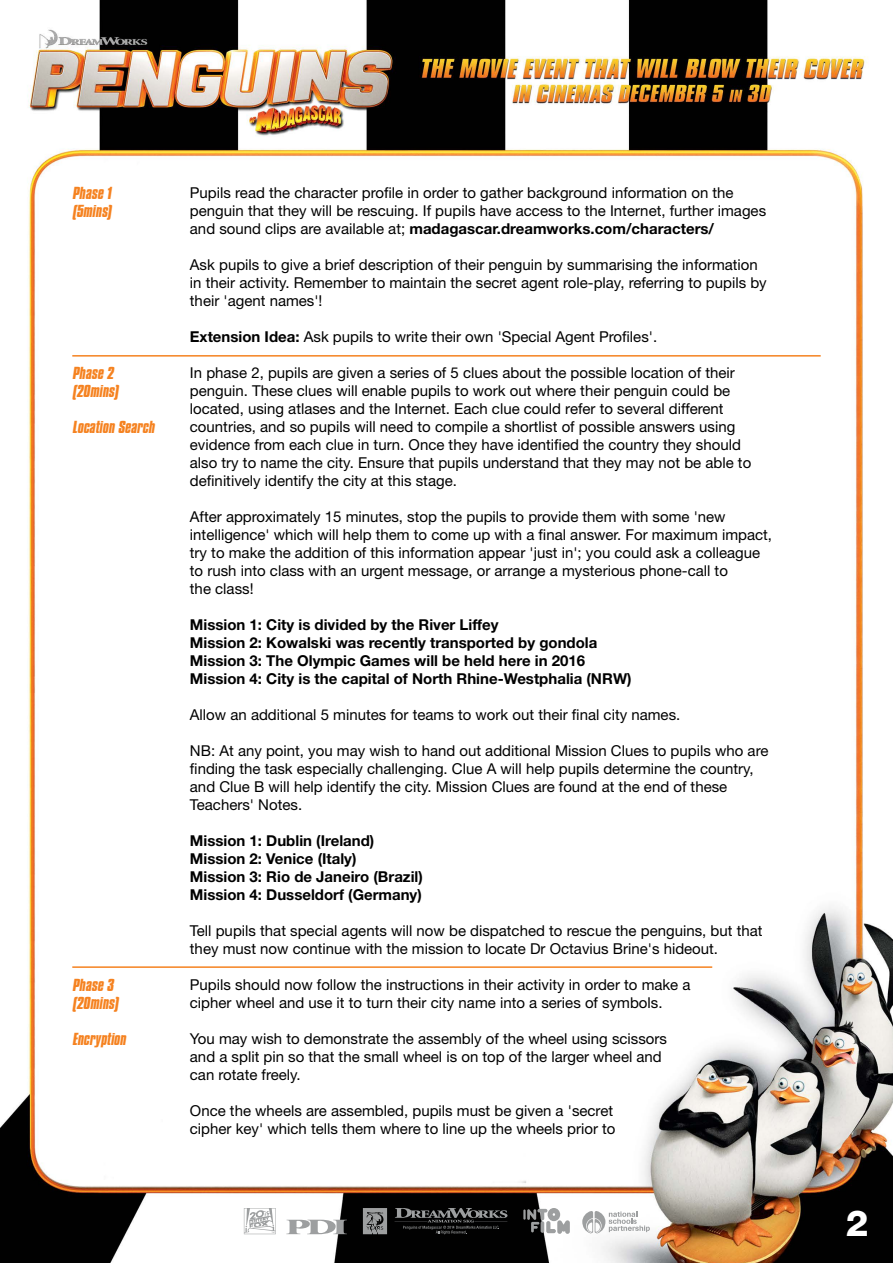
<style>
.page{position:relative;width:893px;height:1263px;background:#fff}
.page>*{position:absolute;margin:0;border:0;box-sizing:border-box;transform-origin:0 0}
.t1{font:800 36px "Helvetica Neue LT Std";color:#fff}
.t2{font:15px/18px "Helvetica Neue LT Std";color:#000}
.t3{font:700 15px/18px "Helvetica Neue LT Std";color:#000}
.t4{font:italic 700 15px/18px "Compacta BT";color:#f58220}
.s1{font-weight:700}
</style>
<div class="page">
<img style="left:0;top:0;width:893px;height:1263px">
<svg style="left:582px;top:1211px;width:68px;height:22px"></svg>
<svg style="left:523px;top:1208px;width:47px;height:26px"></svg>
<svg style="left:363px;top:1208px;width:24px;height:26px"></svg>
<svg style="left:395px;top:1208px;width:112px;height:26px;background:#282828"></svg>
<svg style="left:286px;top:1220px;width:61px;height:14px"></svg>
<svg style="left:244px;top:1208px;width:32px;height:26px"></svg>
<hr style="left:72px;top:355px;width:749px;height:2px;background:#f58220">
<hr style="left:72px;top:966px;width:640px;height:2px;background:#f58220">
<p class="t4" style="left:73px;top:184px;width:41px">Phase 1 (5mins)</p>
<p class="t4" style="left:73px;top:364px;width:48px">Phase 2 (20mins)</p>
<p class="t4" style="left:73px;top:418px;width:84px">Location Search</p>
<p class="t4" style="left:73px;top:976px;width:48px">Phase 3 (20mins)</p>
<p class="t4" style="left:73px;top:1030px;width:55px">Encryption</p>
<p class="t2" style="left:190px;top:184px;width:578px">Pupils read the character profile in order to gather background information on the penguin that they will be rescuing. If pupils have access to the Internet, further images and sound clips are available at; <span class="s1">madagascar.dreamworks.com/characters/</span></p>
<p class="t2" style="left:190px;top:256px;width:578px">Ask pupils to give a brief description of their penguin by summarising the information in their activity. Remember to maintain the secret agent role-play, referring to pupils by their 'agent names'!</p>
<p class="t2" style="left:190px;top:328px;width:469px"><span class="s1">Extension Idea:</span> Ask pupils to write their own 'Special Agent Profiles'.</p>
<p class="t2" style="left:190px;top:364px;width:563px">In phase 2, pupils are given a series of 5 clues about the possible location of their penguin. These clues will enable pupils to work out where their penguin could be located, using atlases and the Internet. Each clue could refer to several different countries, and so pupils will need to compile a shortlist of possible answers using evidence from each clue in turn. Once they have identified the country they should also try to name the city. Ensure that pupils understand that they may not be able to definitively identify the city at this stage.</p>
<p class="t2" style="left:190px;top:508px;width:584px">After approximately 15 minutes, stop the pupils to provide them with some 'new intelligence' which will help them to come up with a final answer. For maximum impact, try to make the addition of this information appear 'just in'; you could ask a colleague to rush into class with an urgent message, or arrange a mysterious phone-call to<br>the class!</p>
<p class="t3" style="left:190px;top:616px;width:443px">Mission 1: City is divided by the River Liffey<br>Mission 2: Kowalski was recently transported by gondola Mission 3: The Olympic Games will be held here in 2016<br>Mission 4: City is the capital of North Rhine-Westphalia (NRW)</p>
<p class="t2" style="left:190px;top:706px;width:492px">Allow an additional 5 minutes for teams to work out their final city names.</p>
<p class="t2" style="left:190px;top:742px;width:580px">NB: At any point, you may wish to hand out additional Mission Clues to pupils who are finding the task especially challenging. Clue A will help pupils determine the country, and Clue B will help identify the city. Mission Clues are found at the end of these Teachers' Notes.</p>
<p class="t3" style="left:190px;top:832px;width:234px">Mission 1: Dublin (Ireland)<br>Mission 2: Venice (Italy)<br>Mission 3: Rio de Janeiro (Brazil)<br>Mission 4: Dusseldorf (Germany)</p>
<p class="t2" style="left:190px;top:922px;width:574px">Tell pupils that special agents will now be dispatched to rescue the penguins, but that they must now continue with the mission to locate Dr Octavius Brine's hideout.</p>
<p class="t2" style="left:190px;top:976px;width:502px">Pupils should now follow the instructions in their activity in order to make a cipher wheel and use it to turn their city name into a series of symbols.</p>
<p class="t2" style="left:190px;top:1030px;width:479px">You may wish to demonstrate the assembly of the wheel using scissors and a split pin so that the small wheel is on top of the larger wheel and can rotate freely.</p>
<p class="t2" style="left:190px;top:1102px;width:427px">Once the wheels are assembled, pupils must be given a 'secret cipher key' which tells them where to line up the wheels prior to</p>
<h1 class="t1" style="left:846px;top:1201px;width:24px">2</h1>
</div>
